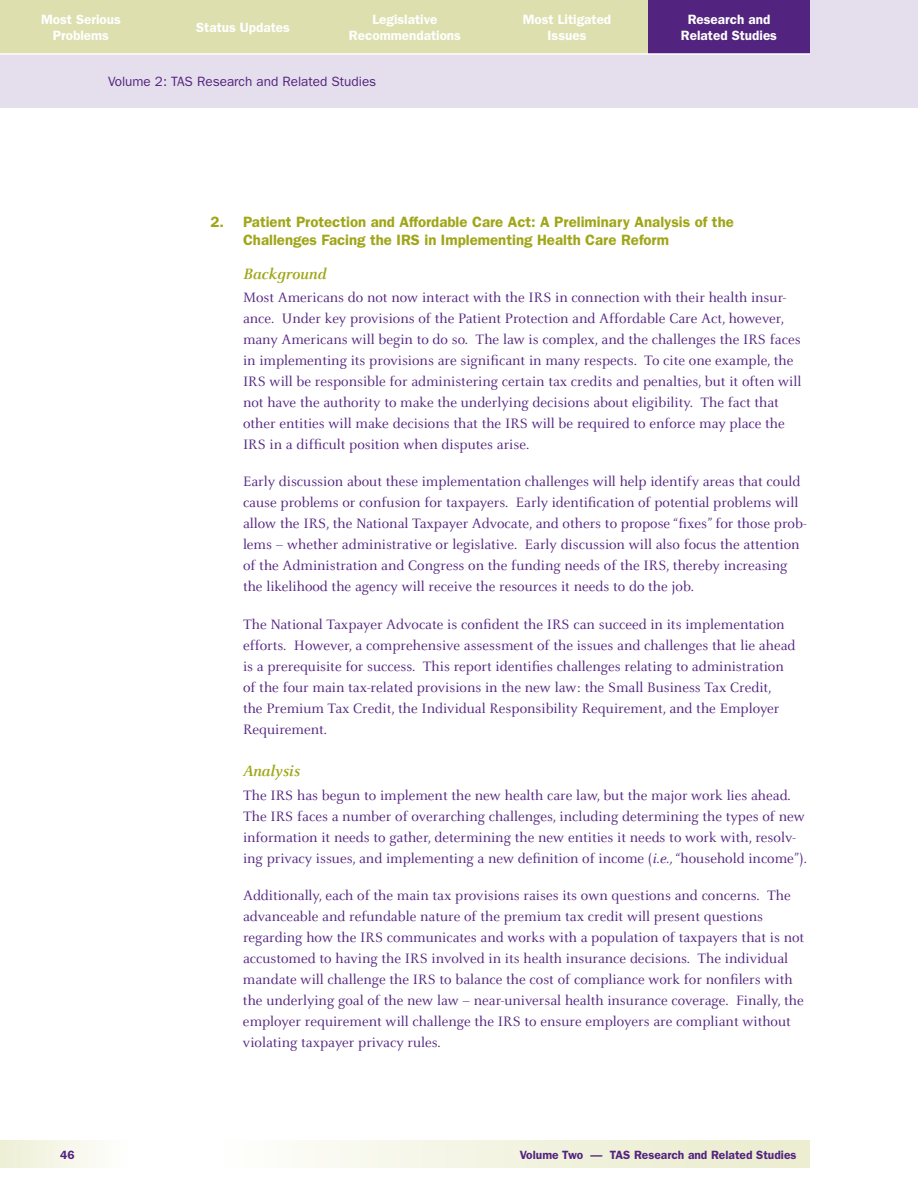
<style>
.page{position:relative;width:918px;height:1188px;background:#fff}
.page>*{position:absolute;margin:0;border:0;box-sizing:border-box;transform-origin:0 0}
.t1{font:italic 700 16.5px "Celeste";color:#9fa617}
.t2{font:15px/21px "Celeste";color:#53247f}
.t3{font:600 15px/18px "Franklin Gothic";color:#9fa617}
.t4{font:600 13.5px/16.5px "Franklin Gothic";color:#fff;text-align:center}
.t5{font:13.5px "Franklin Gothic";color:#53247f}
.t6{font:600 12px "Franklin Gothic";color:#53247f}
.s1{font-style:italic}
</style>
<div class="page">
<div style="left:0;top:0;width:918px;height:108px;background:#e5deec"></div>
<svg style="left:304px;top:1141px;width:506px;height:27px;background:#f1f2de"></svg>
<div style="left:0;top:1141px;width:148px;height:27px;background:linear-gradient(to right,#eeefd5,#fff)"></div>
<div style="left:0;top:0;width:162px;height:54px;background:#dde0ae"></div>
<div style="left:162px;top:0;width:162px;height:54px;background:#dde0ae"></div>
<div style="left:324px;top:0;width:162px;height:54px;background:#dde0ae"></div>
<div style="left:648px;top:0;width:162px;height:54px;background:#53247f"></div>
<div style="left:486px;top:0;width:162px;height:54px;background:#dde0ae"></div>
<hr style="left:0;top:53px;width:810px;height:2px;background:#fff">
<p class="t4" style="left:41px;top:11px;width:81px">Most Serious<br>Problems</p>
<p class="t4" style="left:349px;top:11px;width:114px">Legislative<br>Recommendations</p>
<p class="t4" style="left:523px;top:11px;width:90px">Most Litigated<br>Issues</p>
<p class="t4" style="left:681px;top:11px;width:98px">Research and<br>Related Studies</p>
<p class="t4" style="left:196px;top:19px;width:95px">Status Updates</p>
<p class="t5" style="left:108px;top:74px;width:270px">Volume 2: TAS Research and Related Studies</p>
<p class="t3" style="left:243px;top:213px;width:492px;text-indent:-32px">2. Patient Protection and Affordable Care Act: A Preliminary Analysis of the<br>Challenges Facing the IRS in Implementing Health Care Reform</p>
<p class="t1" style="left:243px;top:264px;width:85px">Background</p>
<p class="t2" style="left:243px;top:287px;width:560px">Most Americans do not now interact with the IRS in connection with their health insur&shy;ance. Under key provisions of the Patient Protection and Affordable Care Act, however, many Americans will begin to do so. The law is complex, and the challenges the IRS faces in implementing its provisions are significant in many respects. To cite one example, the IRS will be responsible for administering certain tax credits and penalties, but it often will not have the authority to make the underlying decisions about eligibility. The fact that other entities will make decisions that the IRS will be required to enforce may place the IRS in a difficult position when disputes arise.</p>
<p class="t2" style="left:243px;top:472px;width:565px">Early discussion about these implementation challenges will help identify areas that could cause problems or confusion for taxpayers. Early identification of potential problems will allow the IRS, the National Taxpayer Advocate, and others to propose “fixes” for those prob&shy;lems – whether administrative or legislative. Early discussion will also focus the attention of the Administration and Congress on the funding needs of the IRS, thereby increasing the likelihood the agency will receive the resources it needs to do the job.</p>
<p class="t2" style="left:243px;top:614px;width:554px">The National Taxpayer Advocate is confident the IRS can succeed in its implementation efforts. However, a comprehensive assessment of the issues and challenges that lie ahead is a prerequisite for success. This report identifies challenges relating to administration of the four main tax-related provisions in the new law: the Small Business Tax Credit,<br>the Premium Tax Credit, the Individual Responsibility Requirement, and the Employer Requirement.</p>
<p class="t1" style="left:243px;top:762px;width:59px">Analysis</p>
<p class="t2" style="left:243px;top:785px;width:564px">The IRS has begun to implement the new health care law, but the major work lies ahead.<br>The IRS faces a number of overarching challenges, including determining the types of new information it needs to gather, determining the new entities it needs to work with, resolv&shy;ing privacy issues, and implementing a new definition of income (<span class="s1">i.e.,</span> “household income”).</p>
<p class="t2" style="left:243px;top:886px;width:563px">Additionally, each of the main tax provisions raises its own questions and concerns. The advanceable and refundable nature of the premium tax credit will present questions regarding how the IRS communicates and works with a population of taxpayers that is not accustomed to having the IRS involved in its health insurance decisions. The individual mandate will challenge the IRS to balance the cost of compliance work for nonfilers with the underlying goal of the new law – near-universal health insurance coverage. Finally, the employer requirement will challenge the IRS to ensure employers are compliant without violating taxpayer privacy rules.</p>
<p class="t6" style="left:60px;top:1148px;width:16px">46</p>
<p class="t6" style="left:520px;top:1148px;width:278px">Volume Two — TAS Research and Related Studies</p>
</div>
